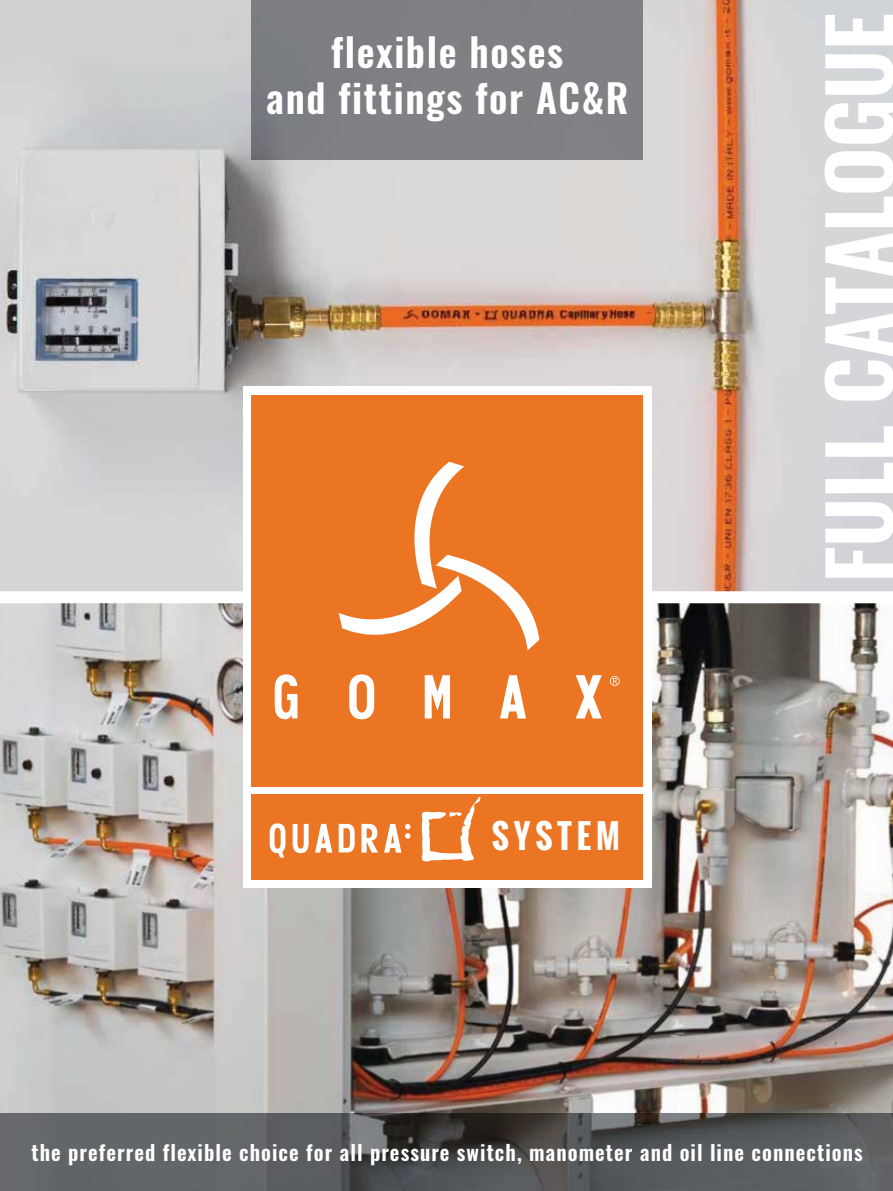
<style>
.page{position:relative;width:893px;height:1191px;background:#fff}
.page>*{position:absolute;margin:0;border:0;box-sizing:border-box;transform-origin:0 0}
.t1{font:600 83.85px "Oswald";letter-spacing:-.01em;color:#fff}
.t2{font:600 39px/46.8px "Oswald";letter-spacing:.04em;color:#fff;text-align:center}
.t3{font:700 33px "Oswald";letter-spacing:.15em;color:#fff}
.t4{font:600 21px "Oswald";letter-spacing:.05em;color:#fff}
</style>
<div class="page">
<img style="left:0;top:603px;width:893px;height:510px">
<img style="left:0;top:0;width:893px;height:591px">
<div style="left:243px;top:386px;width:408px;height:502px;background:#fff"></div>
<div style="left:252px;top:395px;width:391px;height:391px;background:#eb7523"></div>
<svg style="left:339px;top:462px;width:200px;height:189px"></svg>
<svg style="left:275px;top:674px;width:22px;height:45px"></svg>
<svg style="left:349px;top:674px;width:25px;height:45px"></svg>
<svg style="left:425px;top:675px;width:25px;height:43px"></svg>
<svg style="left:500px;top:675px;width:26px;height:43px"></svg>
<svg style="left:576px;top:675px;width:26px;height:43px"></svg>
<svg style="left:610px;top:676px;width:10px;height:10px"></svg>
<div style="left:252px;top:794px;width:391px;height:85px;background:#eb7523"></div>
<svg style="left:270px;top:823px;width:15px;height:34px"></svg>
<svg style="left:293px;top:824px;width:16px;height:29px"></svg>
<svg style="left:315px;top:824px;width:17px;height:28px"></svg>
<svg style="left:339px;top:824px;width:16px;height:28px"></svg>
<svg style="left:361px;top:824px;width:17px;height:28px"></svg>
<svg style="left:384px;top:824px;width:26px;height:28px"></svg>
<svg style="left:421px;top:796px;width:60px;height:66px"></svg>
<img style="left:0;top:1113px;width:893px;height:78px">
<div style="left:252px;top:0;width:391px;height:159px;background:#7e8084"></div>
<h2 class="t2" style="left:266px;top:28px;width:364px">flexible hoses<br>and fittings for AC&amp;R</h2>
<h3 class="t3" style="left:492px;top:810px;width:130px">SYSTEM</h3>
<h1 class="t1" style="left:802px;top:583px;width:571px;rotate:-90deg">FULL CATALOGUE</h1>
<p class="t4" style="left:32px;top:1138px;width:833px">the preferred flexible choice for all pressure switch, manometer and oil line connections</p>
</div>
